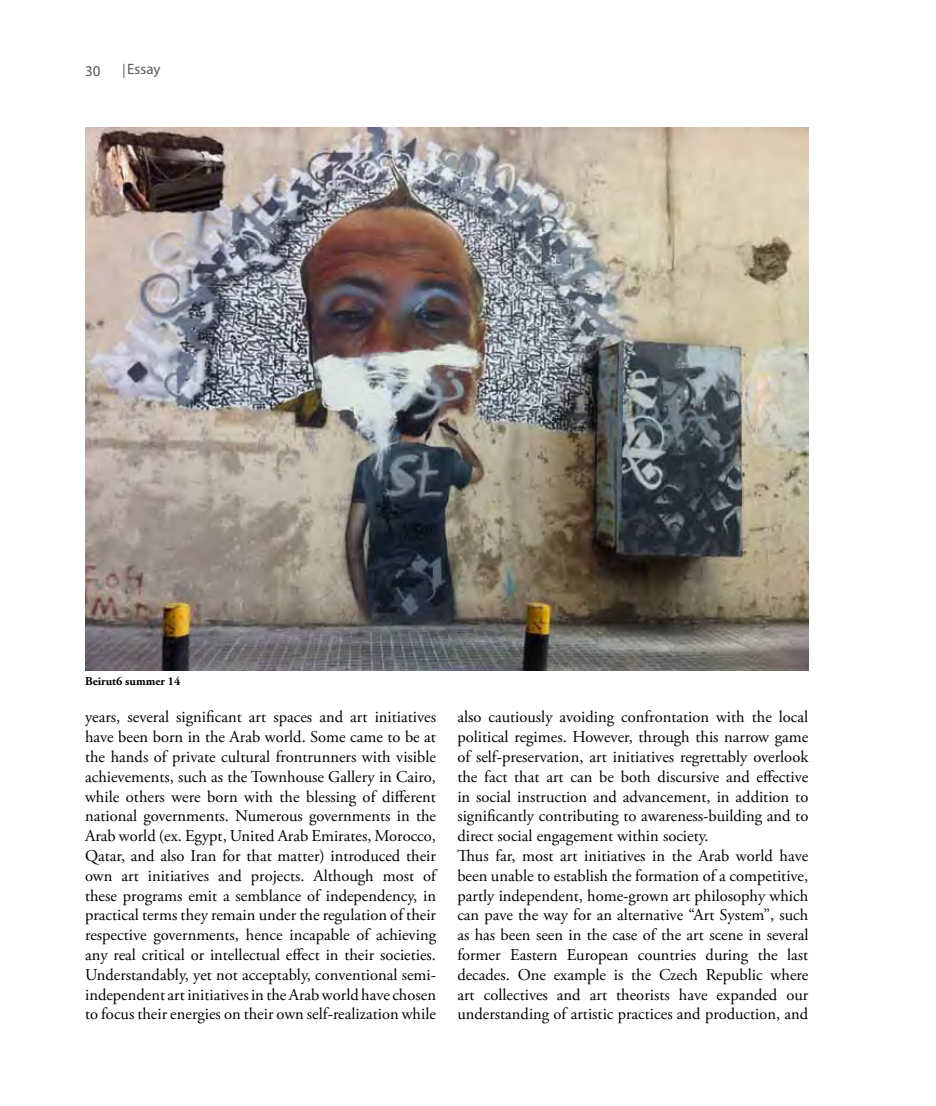
<style>
.page{position:relative;width:936px;height:1106px;background:#fff}
.page>*{position:absolute;margin:0;border:0;box-sizing:border-box;transform-origin:0 0}
.t1{font:16.5px/19.8px "Adobe Garamond Pro";color:#000;text-align:justify}
.t2{font:15px "Myriad Pro";color:#58595b}
.t3{font:700 12px "Adobe Garamond Pro";color:#000}
</style>
<div class="page">
<svg style="left:124px;top:64px;width:1px;height:14px"></svg>
<img style="left:85px;top:128px;width:723px;height:542px">
<p class="t2" style="left:85px;top:62px;width:17px">30</p>
<p class="t2" style="left:127px;top:59px;width:35px">Essay</p>
<p class="t3" style="left:85px;top:674px;width:97px">Beirut6 summer 14</p>
<p class="t1" style="left:85px;top:707px;width:352px">years, several significant art spaces and art initiatives have been born in the Arab world. Some came to be at the hands of private cultural frontrunners with visible achievements, such as the Townhouse Gallery in Cairo, while others were born with the blessing of different national governments. Numerous governments in the Arab world (ex. Egypt, United Arab Emirates, Morocco, Qatar, and also Iran for that matter) introduced their own art initiatives and projects. Although most of these programs emit a semblance of independency, in practical terms they remain under the regulation of their respective governments, hence incapable of achieving any real critical or intellectual effect in their societies.<br>Understandably, yet not acceptably, conventional semi&shy;independent art initiatives in the Arab world have chosen to focus their energies on their own self-realization while</p>
<p class="t1" style="left:457px;top:707px;width:352px;text-align:left">also cautiously avoiding confrontation with the local political regimes. However, through this narrow game of self-preservation, art initiatives regrettably overlook the fact that art can be both discursive and effective in social instruction and advancement, in addition to significantly contributing to awareness-building and to direct social engagement within society.<br>Thus far, most art initiatives in the Arab world have been unable to establish the formation of a competitive, partly independent, home-grown art philosophy which can pave the way for an alternative “Art System”, such as has been seen in the case of the art scene in several former Eastern European countries during the last decades. One example is the Czech Republic where art collectives and art theorists have expanded our understanding of artistic practices and production, and</p>
</div>
